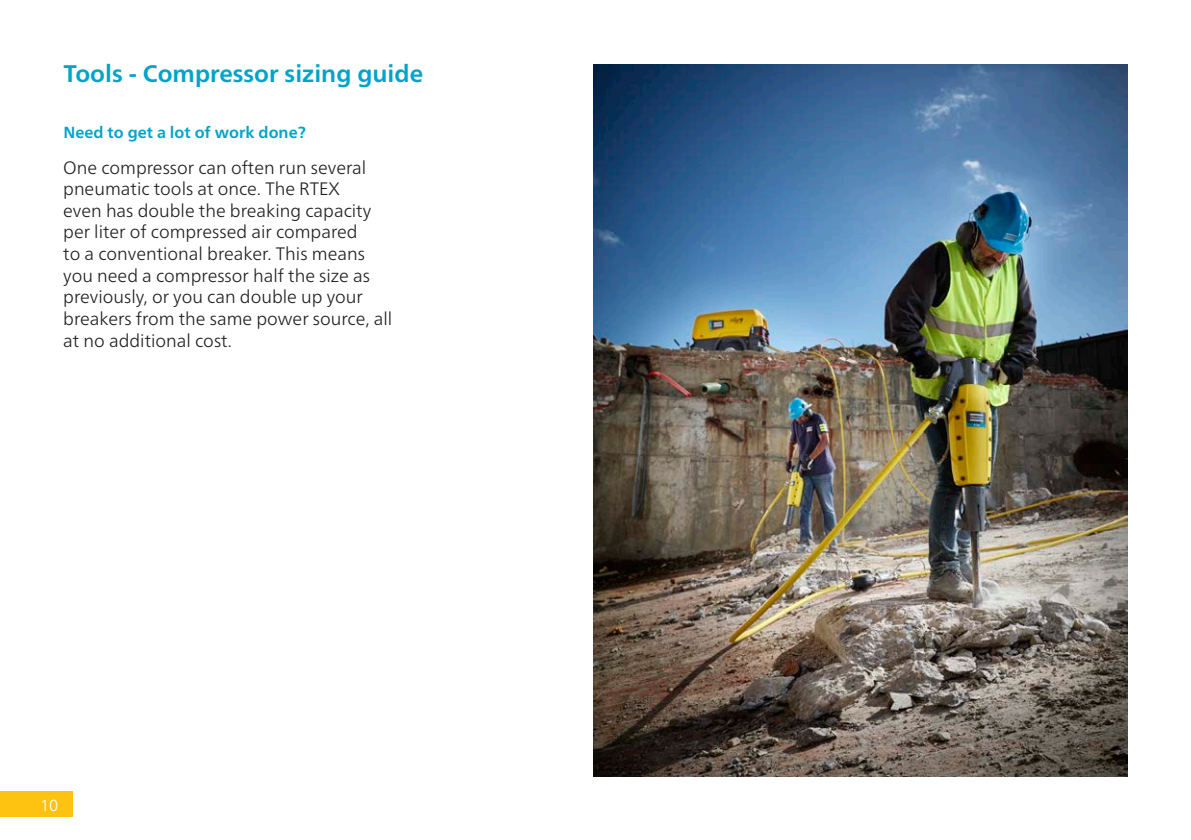
<style>
.page{position:relative;width:1191px;height:840px;background:#fff}
.page>*{position:absolute;margin:0;border:0;box-sizing:border-box;transform-origin:0 0}
.Headline{font:700 24px "Neue Frutiger World";color:#00a4ca}
._03_01_Copytext{font:300 18px/21.6px "Neue Frutiger World";color:#231f20}
.Subhead{font:700 16px "Neue Frutiger World";color:#00a4ca}
.t1{font:300 16px "Neue Frutiger World";color:#fff}
</style>
<div class="page">
<img style="left:593px;top:64px;width:534px;height:712px">
<div style="left:0;top:791px;width:73px;height:25px;background:#fec210"></div>
<p class="Headline" style="left:63px;top:52px;width:361px">Tools - Compressor sizing guide</p>
<p class="Subhead" style="left:63px;top:119px;width:244px">Need to get a lot of work done?</p>
<p class="_03_01_Copytext" style="left:63px;top:156px;width:330px">One compressor can often run several pneumatic tools at once. The RTEX<br>even has double the breaking capacity per liter of compressed air compared<br>to a conventional breaker. This means you need a compressor half the size as previously, or you can double up your breakers from the same power source, all at no additional cost.</p>
<p class="t1" style="left:40px;top:792px;width:20px">10</p>
</div>
